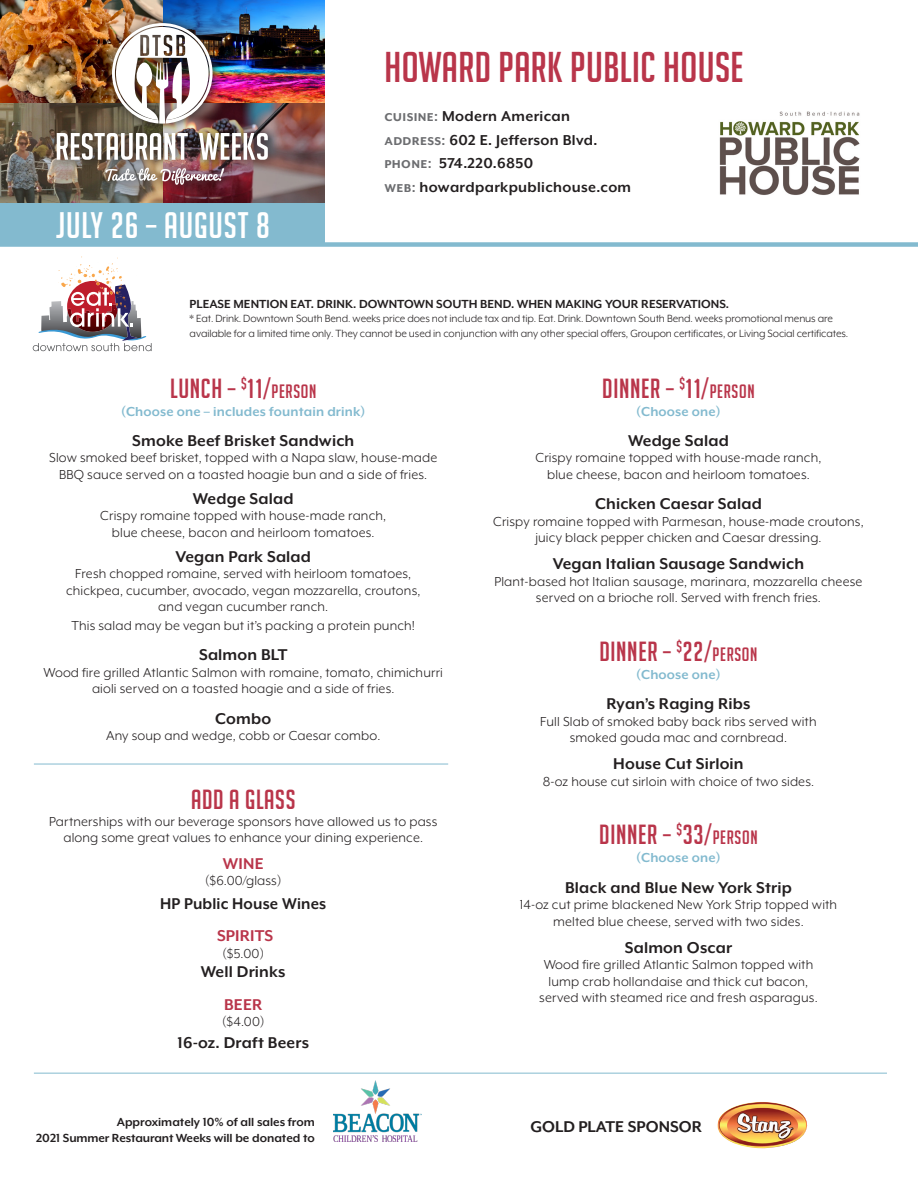
<style>
.page{position:relative;width:918px;height:1188px;background:#fff}
.page>*{position:absolute;margin:0;border:0;box-sizing:border-box;transform-origin:0 0}
.t1{font:42px "Big Noodle Titling";letter-spacing:.01em;color:#b9354a}
.t2{font:36px "Big Noodle Titling";letter-spacing:.025em;color:#fff}
.t3{font:27px "Big Noodle Titling";letter-spacing:.025em;color:#b9354a}
.t4{font:700 18px "Mr Eaves XL Mod OT";letter-spacing:.01em;color:#231f20}
.t5{font:700 18px "Mr Eaves XL Mod OT";letter-spacing:.01em;color:#231f20;scale:.96 1}
.t6{font:700 18px "Mr Eaves XL Mod OT";letter-spacing:.01em;color:#b9354a}
.t7{font:700 16.5px/23.4px "Mr Eaves XL Mod OT";letter-spacing:.02em;color:#231f20}
.t8{font:15px/16.5px "Mr Eaves XL Mod OT";letter-spacing:.01em;color:#231f20;text-align:center}
.t9{font:700 15px "Mr Eaves XL Mod OT";letter-spacing:.01em;color:#83bacf}
.t10{font:700 13.5px/16.5px "Mr Eaves XL Mod OT";color:#231f20;text-align:right}
.t11{font:12px/14.4px "Mr Eaves XL Mod OT";letter-spacing:-.01em;color:#231f20}
.s1{color:#6c6d70}
.s2{font-size:18.9px}
</style>
<div class="page">
<img style="left:162px;top:0;width:162px;height:103px">
<img style="left:0;top:0;width:162px;height:103px">
<svg style="left:162px;top:103px;width:162px;height:100px"></svg>
<img style="left:0;top:103px;width:162px;height:100px">
<div style="left:0;top:242px;width:918px;height:5px;background:#83bacf"></div>
<div style="left:0;top:203px;width:324px;height:41px;background:#83bacf"></div>
<img style="left:47px;top:13px;width:233px;height:183px">
<img style="left:112px;top:23px;width:101px;height:101px">
<svg style="left:57px;top:133px;width:131px;height:27px"></svg>
<svg style="left:199px;top:133px;width:69px;height:27px"></svg>
<img style="left:105px;top:168px;width:119px;height:17px">
<svg style="left:33px;top:257px;width:119px;height:94px"></svg>
<hr style="left:34px;top:764px;width:414px;height:1px;background:#83bacf">
<hr style="left:34px;top:1073px;width:853px;height:1px;background:#83bacf">
<img style="left:333px;top:1080px;width:89px;height:61px">
<img style="left:717px;top:1102px;width:91px;height:46px">
<img style="left:719px;top:111px;width:141px;height:84px">
<h2 class="t2" style="left:56px;top:206px;width:215px">JULY 26 – AUGUST 8</h2>
<h1 class="t1" style="left:384px;top:44px;width:361px">HOWARD PARK PUBLIC HOUSE</h1>
<p class="t7" style="left:384px;top:105px;width:248px"><span class="s1">cuisine:</span> Modern American <span class="s1">address:</span> 602 E. Jefferson Blvd. <span class="s1">phone:</span> 574.220.6850<br><span class="s1">web:</span> howardparkpublichouse.com</p>
<p class="t10" style="left:190px;top:296px;width:541px">PLEASE MENTION EAT. DRINK. DOWNTOWN SOUTH BEND. WHEN MAKING YOUR RESERVATIONS.</p>
<p class="t11" style="left:190px;top:312px;width:660px">* Eat. Drink. Downtown South Bend. weeks price does not include tax and tip. Eat. Drink. Downtown South Bend. weeks promotional menus are available for a limited time only. They cannot be used in conjunction with any other special offers, Groupon certificates, or Living Social certificates.</p>
<h3 class="t3" style="left:170px;top:374px;width:148px">LUNCH – <sup>$</sup>11/<span class="s2">PERSON</span></h3>
<p class="t9" style="left:121px;top:404px;width:246px">(Choose one – includes fountain drink)</p>
<p class="t4" style="left:132px;top:432px;width:224px">Smoke Beef Brisket Sandwich</p>
<p class="t8" style="left:49px;top:450px;width:390px">Slow smoked beef brisket, topped with a Napa slaw, house-made<br>BBQ sauce served on a toasted hoagie bun and a side of fries.</p>
<p class="t4" style="left:193px;top:489px;width:102px">Wedge Salad</p>
<p class="t8" style="left:100px;top:508px;width:287px">Crispy romaine topped with house-made ranch, blue cheese, bacon and heirloom tomatoes.</p>
<p class="t4" style="left:175px;top:547px;width:137px">Vegan Park Salad</p>
<p class="t8" style="left:66px;top:566px;width:356px">Fresh chopped romaine, served with heirloom tomatoes, chickpea, cucumber, avocado, vegan mozzarella, croutons, and vegan cucumber ranch.</p>
<p class="t8" style="left:71px;top:617px;width:345px">This salad may be vegan but it’s packing a protein punch!</p>
<p class="t4" style="left:199px;top:646px;width:90px">Salmon BLT</p>
<p class="t8" style="left:43px;top:664px;width:401px">Wood fire grilled Atlantic Salmon with romaine, tomato, chimichurri aioli served on a toasted hoagie and a side of fries.</p>
<p class="t4" style="left:215px;top:709px;width:57px">Combo</p>
<p class="t8" style="left:106px;top:727px;width:276px">Any soup and wedge, cobb or Caesar combo.</p>
<h3 class="t3" style="left:191px;top:785px;width:106px">ADD A GLASS</h3>
<p class="t8" style="left:49px;top:813px;width:390px">Partnerships with our beverage sponsors have allowed us to pass along some great values to enhance your dining experience.</p>
<p class="t6" style="left:223px;top:854px;width:42px">WINE</p>
<p class="t8" style="left:205px;top:872px;width:78px">($6.00/glass)</p>
<p class="t5" style="left:160px;top:895px;width:174px">HP Public House Wines</p>
<p class="t6" style="left:217px;top:927px;width:58px">SPIRITS</p>
<p class="t8" style="left:222px;top:945px;width:43px">($5.00)</p>
<p class="t4" style="left:201px;top:963px;width:86px">Well Drinks</p>
<p class="t6" style="left:224px;top:996px;width:40px">BEER</p>
<p class="t8" style="left:222px;top:1014px;width:44px">($4.00)</p>
<p class="t4" style="left:178px;top:1034px;width:133px">16-oz. Draft Beers</p>
<p class="t10" style="left:36px;top:1114px;width:280px">Approximately 10% of all sales from<br>2021 Summer Restaurant Weeks will be donated to</p>
<h3 class="t3" style="left:602px;top:374px;width:154px">DINNER – <sup>$</sup>11/<span class="s2">PERSON</span></h3>
<p class="t9" style="left:636px;top:404px;width:86px">(Choose one)</p>
<p class="t4" style="left:628px;top:432px;width:102px">Wedge Salad</p>
<p class="t8" style="left:536px;top:450px;width:287px">Crispy romaine topped with house-made ranch, blue cheese, bacon and heirloom tomatoes.</p>
<p class="t4" style="left:595px;top:495px;width:168px">Chicken Caesar Salad</p>
<p class="t8" style="left:493px;top:513px;width:372px">Crispy romaine topped with Parmesan, house-made croutons, juicy black pepper chicken and Caesar dressing.</p>
<p class="t4" style="left:553px;top:555px;width:253px">Vegan Italian Sausage Sandwich</p>
<p class="t8" style="left:494px;top:573px;width:369px">Plant-based hot Italian sausage, marinara, mozzarella cheese served on a brioche roll. Served with french fries.</p>
<h3 class="t3" style="left:599px;top:637px;width:160px">DINNER – <sup>$</sup>22/<span class="s2">PERSON</span></h3>
<p class="t9" style="left:636px;top:667px;width:86px">(Choose one)</p>
<p class="t4" style="left:606px;top:695px;width:146px">Ryan’s Raging Ribs</p>
<p class="t8" style="left:540px;top:713px;width:278px">Full Slab of smoked baby back ribs served with smoked gouda mac and cornbread.</p>
<p class="t4" style="left:613px;top:755px;width:132px">House Cut Sirloin</p>
<p class="t8" style="left:543px;top:773px;width:273px">8-oz house cut sirloin with choice of two sides.</p>
<h3 class="t3" style="left:599px;top:820px;width:160px">DINNER – <sup>$</sup>33/<span class="s2">PERSON</span></h3>
<p class="t9" style="left:636px;top:850px;width:86px">(Choose one)</p>
<p class="t4" style="left:565px;top:878px;width:228px">Black and Blue New York Strip</p>
<p class="t8" style="left:520px;top:896px;width:319px">14-oz cut prime blackened New York Strip topped with melted blue cheese, served with two sides.</p>
<p class="t4" style="left:625px;top:938px;width:109px">Salmon Oscar</p>
<p class="t8" style="left:539px;top:956px;width:280px">Wood fire grilled Atlantic Salmon topped with lump crab hollandaise and thick cut bacon, served with steamed rice and fresh asparagus.</p>
<p class="t4" style="left:530px;top:1117px;width:173px">GOLD PLATE SPONSOR</p>
</div>
